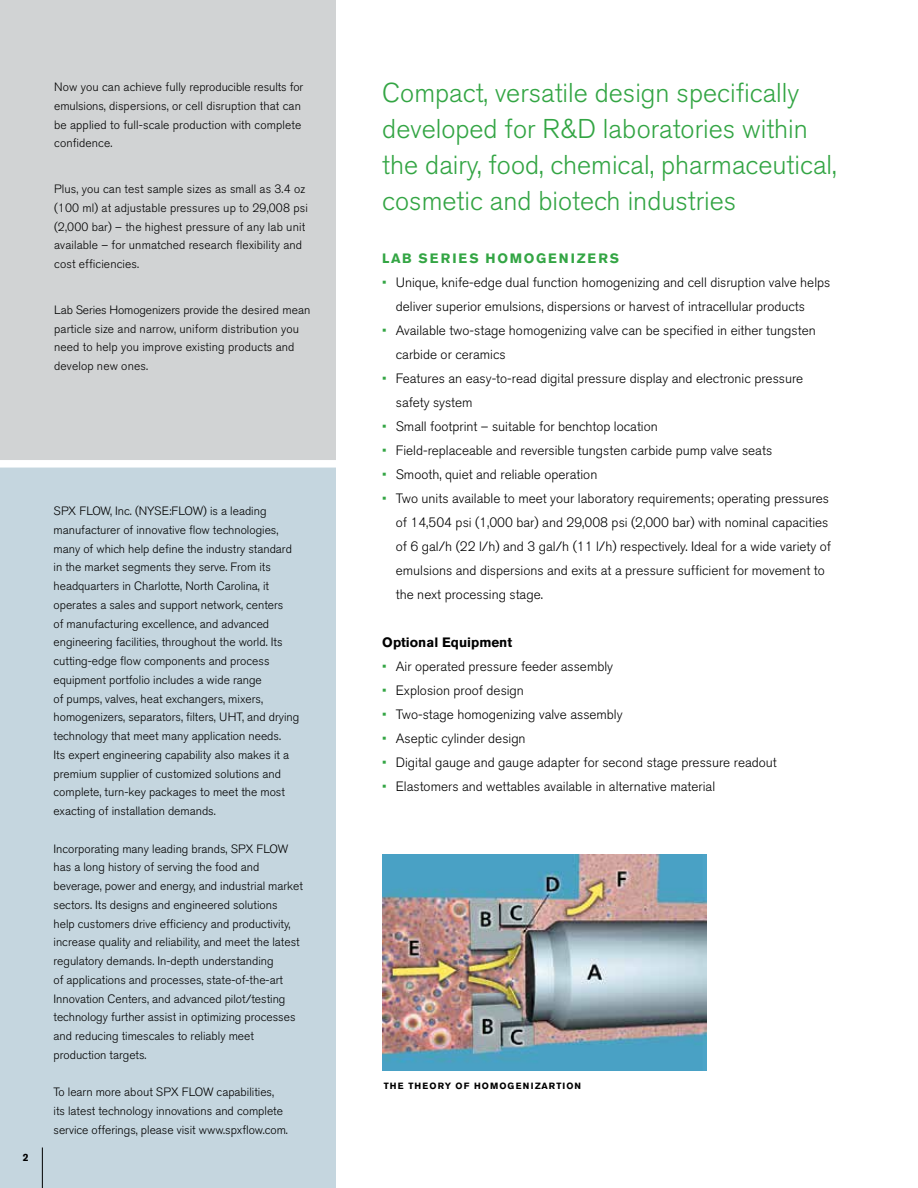
<style>
.page{position:relative;width:918px;height:1188px;background:#fff}
.page>*{position:absolute;margin:0;border:0;box-sizing:border-box;transform-origin:0 0}
.t1{font:300 27px/36px "Akzidenz Grotesk BE";color:#33a544}
.t2{font:300 13.5px/24px "Akzidenz Grotesk BE";color:#000}
.t3{font:700 13.5px "Akzidenz Grotesk BE";letter-spacing:.15em;color:#33a544}
.t4{font:700 13.5px "Akzidenz Grotesk BE";color:#000}
.t5{font:300 12px/18.8px "Akzidenz Grotesk BE";color:#000}
.t6{font:700 10.5px "Akzidenz Grotesk BE";color:#000}
.t7{font:700 9px "Akzidenz Grotesk BE";letter-spacing:.11em;color:#000}
.s1{color:#33a544}
</style>
<div class="page">
<div style="left:0;top:464px;width:336px;height:724px;background:#c5d6df"></div>
<div style="left:0;top:0;width:336px;height:464px;background:#d1d3d4"></div>
<div style="left:0;top:460px;width:336px;height:8px;background:#fff"></div>
<hr style="left:42px;top:1148px;width:1px;height:40px;background:#000">
<img style="left:382px;top:854px;width:324px;height:216px">
<p class="t5" style="left:54px;top:78px;width:251px">Now you can achieve fully reproducible results for emulsions, dispersions, or cell disruption that can be applied to full-scale production with complete confidence.</p>
<p class="t5" style="left:54px;top:180px;width:255px">Plus, you can test sample sizes as small as 3.4 oz (100 ml) at adjustable pressures up to 29,008 psi (2,000 bar) – the highest pressure of any lab unit available – for unmatched research flexibility and cost efficiencies.</p>
<p class="t5" style="left:54px;top:301px;width:258px">Lab Series Homogenizers provide the desired mean particle size and narrow, uniform distribution you need to help you improve existing products and develop new ones.</p>
<p class="t6" style="left:23px;top:1151px;width:7px">2</p>
<p class="t5" style="left:54px;top:502px;width:247px">SPX FLOW, Inc. (NYSE:FLOW) is a leading manufacturer of innovative flow technologies, many of which help define the industry standard in the market segments they serve. From its headquarters in Charlotte, North Carolina, it operates a sales and support network, centers<br>of manufacturing excellence, and advanced engineering facilities, throughout the world. Its cutting-edge flow components and process equipment portfolio includes a wide range<br>of pumps, valves, heat exchangers, mixers, homogenizers, separators, filters, UHT, and drying technology that meet many application needs.<br>Its expert engineering capability also makes it a premium supplier of customized solutions and complete, turn-key packages to meet the most exacting of installation demands.</p>
<p class="t5" style="left:54px;top:839px;width:251px">Incorporating many leading brands, SPX FLOW has a long history of serving the food and beverage, power and energy, and industrial market sectors. Its designs and engineered solutions<br>help customers drive efficiency and productivity, increase quality and reliability, and meet the latest regulatory demands. In-depth understanding<br>of applications and processes, state-of-the-art Innovation Centers, and advanced pilot/testing technology further assist in optimizing processes and reducing timescales to reliably meet production targets.</p>
<p class="t5" style="left:54px;top:1083px;width:236px">To learn more about SPX FLOW capabilities, its latest technology innovations and complete service offerings, please visit www.spxflow.com.</p>
<h1 class="t1" style="left:382px;top:75px;width:456px">Compact, versatile design specifically developed for R&amp;D laboratories within the dairy, food, chemical, pharmaceutical, cosmetic and biotech industries</h1>
<p class="t3" style="left:382px;top:250px;width:238px">LAB SERIES HOMOGENIZERS</p>
<p class="t2" style="left:396px;top:270px;width:436px;text-indent:-14px"><span class="s1">•</span> Unique, knife-edge dual function homogenizing and cell disruption valve helps deliver superior emulsions, dispersions or harvest of intracellular products</p>
<p class="t2" style="left:396px;top:318px;width:421px;text-indent:-14px"><span class="s1">•</span> Available two-stage homogenizing valve can be specified in either tungsten carbide or ceramics</p>
<p class="t2" style="left:396px;top:366px;width:409px;text-indent:-14px"><span class="s1">•</span> Features an easy-to-read digital pressure display and electronic pressure safety system</p>
<p class="t2" style="left:382px;top:414px;width:277px"><span class="s1">•</span> Small footprint – suitable for benchtop location</p>
<p class="t2" style="left:382px;top:438px;width:391px"><span class="s1">•</span> Field-replaceable and reversible tungsten carbide pump valve seats</p>
<p class="t2" style="left:382px;top:462px;width:217px"><span class="s1">•</span> Smooth, quiet and reliable operation</p>
<p class="t2" style="left:396px;top:486px;width:437px;text-indent:-14px"><span class="s1">•</span> Two units available to meet your laboratory requirements; operating pressures of 14,504 psi (1,000 bar) and 29,008 psi (2,000 bar) with nominal capacities of 6 gal/h (22 l/h) and 3 gal/h (11 l/h) respectively. Ideal for a wide variety of emulsions and dispersions and exits at a pressure sufficient for movement to the next processing stage.</p>
<p class="t4" style="left:382px;top:634px;width:131px">Optional Equipment</p>
<p class="t2" style="left:382px;top:654px;width:232px"><span class="s1">•</span> Air operated pressure feeder assembly</p>
<p class="t2" style="left:382px;top:678px;width:143px"><span class="s1">•</span> Explosion proof design</p>
<p class="t2" style="left:382px;top:702px;width:242px"><span class="s1">•</span> Two-stage homogenizing valve assembly</p>
<p class="t2" style="left:382px;top:726px;width:145px"><span class="s1">•</span> Aseptic cylinder design</p>
<p class="t2" style="left:382px;top:750px;width:396px"><span class="s1">•</span> Digital gauge and gauge adapter for second stage pressure readout</p>
<p class="t2" style="left:382px;top:774px;width:334px"><span class="s1">•</span> Elastomers and wettables available in alternative material</p>
<p class="t7" style="left:384px;top:1080px;width:199px">THE THEORY OF HOMOGENIZARTION</p>
</div>
